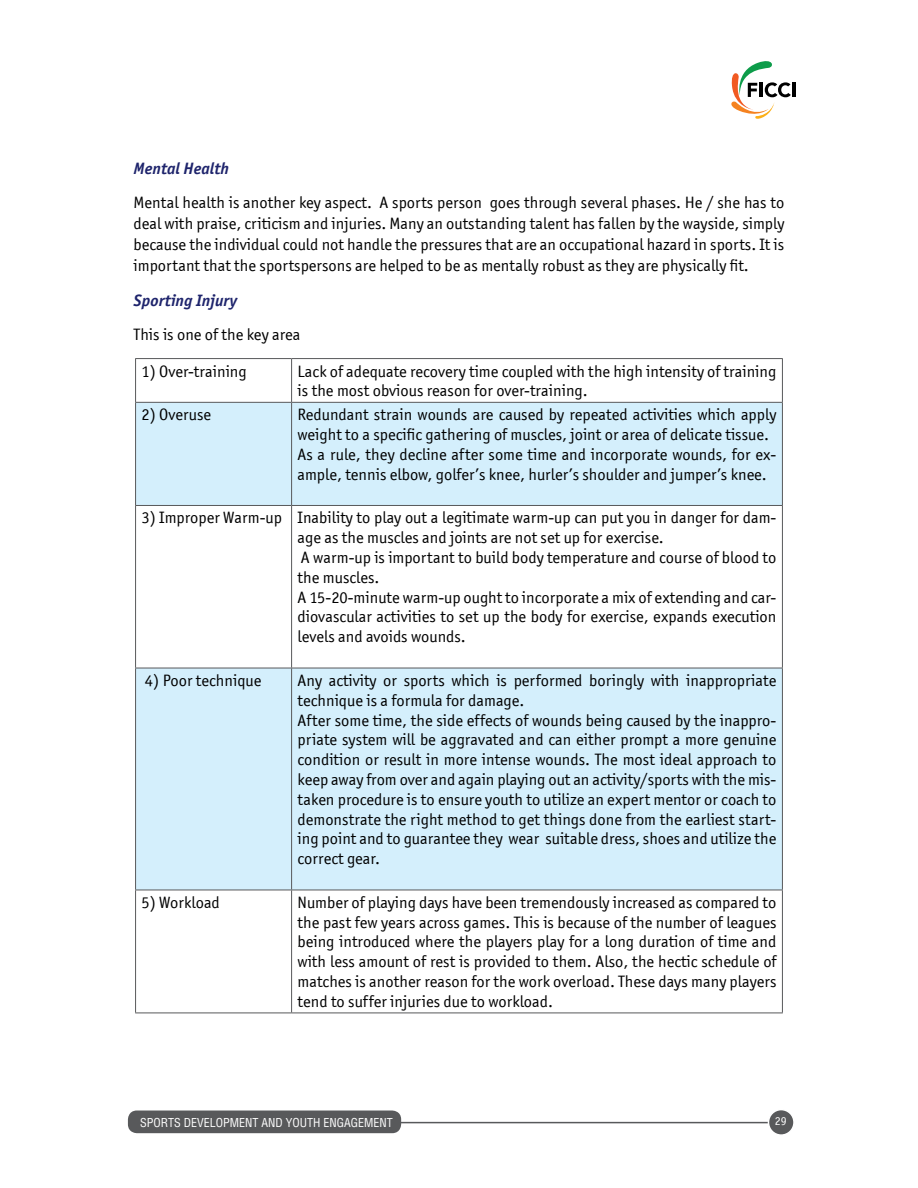
<style>
.page{position:relative;width:918px;height:1188px;background:#fff}
.page>*{position:absolute;margin:0;border:0;box-sizing:border-box;transform-origin:0 0}
.t1{font:16.5px/19.8px "Officina San ITC";color:#000}
.t2{font:italic 700 16.5px "Officina San ITC";color:#1e246c}
.t3{font:condensed 12px "Helvetica";color:#fff}
.t4{font:12px "Officina San ITC";color:#fff}
</style>
<div class="page">
<svg style="left:731px;top:61px;width:60px;height:58px"></svg>
<hr style="left:792px;top:83px;width:4px;height:14px;background:#000">
<hr style="left:398px;top:1122px;width:381px;height:1px;background:#58595b">
<div style="left:128px;top:1111px;width:273px;height:22px;background:#58595b;border-radius:9px"></div>
<div style="left:768px;top:1110px;width:26px;height:25px;background:#58595b;border-radius:50%"></div>
<div style="left:768px;top:1109px;width:27px;height:27px;border:2px solid #fff;border-radius:50%"></div>
<svg style="left:136px;top:403px;width:646px;height:487px;fill:#d4effc"></svg>
<svg style="left:136px;top:891px;width:646px;height:122px"></svg>
<hr style="left:135px;top:358px;width:157px;height:1px;background:#58595b">
<hr style="left:135px;top:359px;width:1px;height:43px;background:#58595b">
<hr style="left:292px;top:358px;width:491px;height:1px;background:#58595b">
<hr style="left:291px;top:359px;width:1px;height:43px;background:#58595b">
<hr style="left:782px;top:359px;width:1px;height:43px;background:#58595b">
<hr style="left:135px;top:402px;width:157px;height:1px;background:#58595b">
<hr style="left:135px;top:403px;width:1px;height:102px;background:#58595b">
<hr style="left:292px;top:402px;width:491px;height:1px;background:#58595b">
<hr style="left:291px;top:403px;width:1px;height:102px;background:#58595b">
<hr style="left:782px;top:403px;width:1px;height:102px;background:#58595b">
<hr style="left:135px;top:505px;width:157px;height:1px;background:#58595b">
<hr style="left:135px;top:506px;width:1px;height:162px;background:#58595b">
<hr style="left:292px;top:505px;width:491px;height:1px;background:#58595b">
<hr style="left:291px;top:506px;width:1px;height:162px;background:#58595b">
<hr style="left:782px;top:506px;width:1px;height:162px;background:#58595b">
<hr style="left:135px;top:668px;width:157px;height:1px;background:#58595b">
<hr style="left:135px;top:668px;width:1px;height:222px;background:#58595b">
<hr style="left:292px;top:668px;width:491px;height:1px;background:#58595b">
<hr style="left:291px;top:668px;width:1px;height:222px;background:#58595b">
<hr style="left:782px;top:668px;width:1px;height:222px;background:#58595b">
<hr style="left:135px;top:890px;width:157px;height:1px;background:#58595b">
<hr style="left:135px;top:890px;width:1px;height:123px;background:#58595b">
<hr style="left:292px;top:890px;width:491px;height:1px;background:#58595b">
<hr style="left:291px;top:890px;width:1px;height:123px;background:#58595b">
<hr style="left:782px;top:890px;width:1px;height:123px;background:#58595b">
<hr style="left:135px;top:1013px;width:157px;height:1px;background:#58595b">
<hr style="left:292px;top:1013px;width:491px;height:1px;background:#58595b">
<p class="t2" style="left:134px;top:158px;width:97px">Mental Health</p>
<p class="t1" style="left:134px;top:192px;width:652px;line-height:21px;text-align:justify">Mental health is another key aspect. A sports person goes through several phases. He / she has to deal with praise, criticism and injuries. Many an outstanding talent has fallen by the wayside, simply because the individual could not handle the pressures that are an occupational hazard in sports. It is important that the sportspersons are helped to be as mentally robust as they are physically fit.</p>
<p class="t2" style="left:134px;top:290px;width:105px">Sporting Injury</p>
<p class="t1" style="left:134px;top:325px;width:168px">This is one of the key area</p>
<p class="t1" style="left:142px;top:361px;width:107px">1) Over-training</p>
<p class="t1" style="left:298px;top:361px;width:480px">Lack of adequate recovery time coupled with the high intensity of training is the most obvious reason for over-training.</p>
<p class="t1" style="left:142px;top:405px;width:71px">2) Overuse</p>
<p class="t1" style="left:298px;top:405px;width:480px">Redundant strain wounds are caused by repeated activities which apply weight to a specific gathering of muscles, joint or area of delicate tissue.<br>As a rule, they decline after some time and incorporate wounds, for ex&shy;ample, tennis elbow, golfer’s knee, hurler’s shoulder and jumper’s knee.</p>
<p class="t1" style="left:298px;top:508px;width:480px;text-indent:-156px">3) Improper Warm-up Inability to play out a legitimate warm-up can put you in danger for dam&shy;age as the muscles and joints are not set up for exercise.<br>A warm-up is important to build body temperature and course of blood to the muscles.<br>A 15-20-minute warm-up ought to incorporate a mix of extending and car&shy;diovascular activities to set up the body for exercise, expands execution levels and avoids wounds.</p>
<p class="t1" style="left:145px;top:670px;width:118px">4) Poor technique</p>
<p class="t1" style="left:298px;top:670px;width:480px">Any activity or sports which is performed boringly with inappropriate technique is a formula for damage.<br>After some time, the side effects of wounds being caused by the inappro&shy;priate system will be aggravated and can either prompt a more genuine condition or result in more intense wounds. The most ideal approach to keep away from over and again playing out an activity/sports with the mis&shy;taken procedure is to ensure youth to utilize an expert mentor or coach to demonstrate the right method to get things done from the earliest start&shy;ing point and to guarantee they wear suitable dress, shoes and utilize the correct gear.</p>
<p class="t1" style="left:142px;top:892px;width:80px">5) Workload</p>
<p class="t1" style="left:298px;top:892px;width:480px;text-align:justify">Number of playing days have been tremendously increased as compared to the past few years across games. This is because of the number of leagues being introduced where the players play for a long duration of time and with less amount of rest is provided to them. Also, the hectic schedule of matches is another reason for the work overload. These days many players tend to suffer injuries due to workload.</p>
<p class="t3" style="left:140px;top:1115px;width:254px">SPORTS DEVELOPMENT AND YOUTH ENGAGEMENT</p>
<p class="t4" style="left:775px;top:1114px;width:13px">29</p>
</div>
